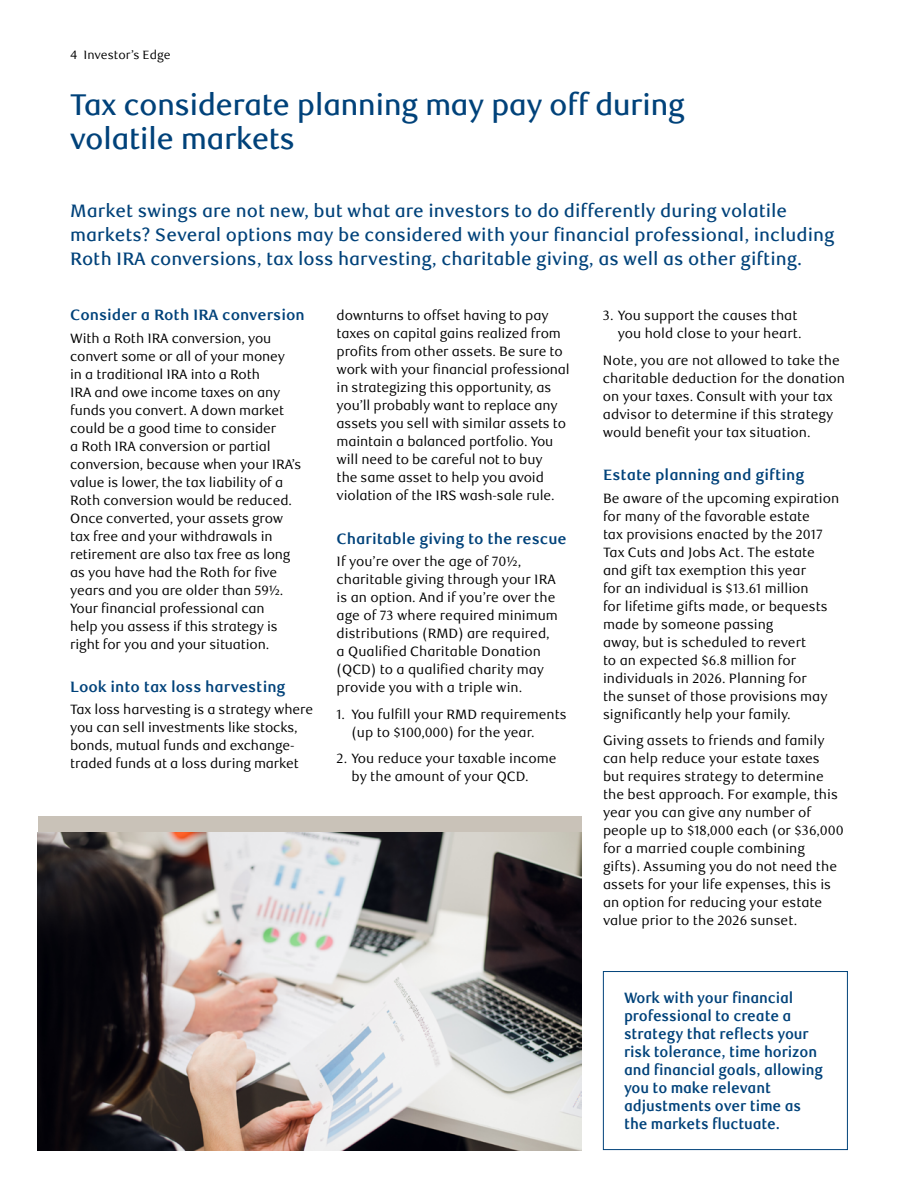
<style>
.page{position:relative;width:918px;height:1188px;background:#fff}
.page>*{position:absolute;margin:0;border:0;box-sizing:border-box;transform-origin:0 0}
.t1{font:500 30px/34.5px "RBC Display";color:#00427a}
.t2{font:500 18px/24px "RBC Text";color:#00427a}
.t3{font:700 15px/18px "RBC Text";letter-spacing:-.005em;color:#00427a;scale:.95 1}
.t4{font:700 15px "RBC Text";letter-spacing:-.005em;color:#00427a}
.t5{font:13.5px/18px "RBC Text";color:#000}
.t6{font:12px "RBC Text";color:#000}
</style>
<div class="page">
<div style="left:38px;top:816px;width:543px;height:334px;background:#c9c2b8"></div>
<img style="left:38px;top:832px;width:543px;height:318px">
<div style="left:603px;top:971px;width:245px;height:179px;border:1px solid #00427a"></div>
<p class="t6" style="left:70px;top:47px;width:102px">4 Investor’s Edge</p>
<h1 class="t1" style="left:70px;top:88px;width:616px">Tax considerate planning may pay off during volatile markets</h1>
<p class="t2" style="left:70px;top:199px;width:766px">Market swings are not new, but what are investors to do differently during volatile markets? Several options may be considered with your financial professional, including<br>Roth IRA conversions, tax loss harvesting, charitable giving, as well as other gifting.</p>
<p class="t4" style="left:70px;top:306px;width:236px">Consider a Roth IRA conversion</p>
<p class="t5" style="left:70px;top:329px;width:233px">With a Roth IRA conversion, you convert some or all of your money<br>in a traditional IRA into a Roth<br>IRA and owe income taxes on any funds you convert. A down market could be a good time to consider<br>a Roth IRA conversion or partial conversion, because when your IRA’s value is lower, the tax liability of a<br>Roth conversion would be reduced.<br>Once converted, your assets grow tax free and your withdrawals in retirement are also tax free as long as you have had the Roth for five years and you are older than 59½.<br>Your financial professional can<br>help you assess if this strategy is right for you and your situation.</p>
<p class="t4" style="left:70px;top:678px;width:217px">Look into tax loss harvesting</p>
<p class="t5" style="left:70px;top:701px;width:244px">Tax loss harvesting is a strategy where you can sell investments like stocks, bonds, mutual funds and exchange&shy;traded funds at a loss during market</p>
<p class="t5" style="left:337px;top:307px;width:235px">downturns to offset having to pay taxes on capital gains realized from profits from other assets. Be sure to work with your financial professional in strategizing this opportunity, as you’ll probably want to replace any assets you sell with similar assets to maintain a balanced portfolio. You will need to be careful not to buy<br>the same asset to help you avoid violation of the IRS wash-sale rule.</p>
<p class="t4" style="left:337px;top:530px;width:232px">Charitable giving to the rescue</p>
<p class="t5" style="left:337px;top:553px;width:223px">If you’re over the age of 70½, charitable giving through your IRA is an option. And if you’re over the age of 73 where required minimum distributions (RMD) are required, a Qualified Charitable Donation (QCD) to a qualified charity may provide you with a triple win.</p>
<p class="t5" style="left:351px;top:705px;width:217px;text-indent:-15px">1. You fulfill your RMD requirements (up to $100,000) for the year.</p>
<p class="t5" style="left:351px;top:750px;width:207px;text-indent:-15px">2. You reduce your taxable income by the amount of your QCD.</p>
<p class="t5" style="left:618px;top:307px;width:185px;text-indent:-15px">3. You support the causes that you hold close to your heart.</p>
<p class="t5" style="left:603px;top:352px;width:244px">Note, you are not allowed to take the charitable deduction for the donation on your taxes. Consult with your tax advisor to determine if this strategy would benefit your tax situation.</p>
<p class="t4" style="left:603px;top:466px;width:203px">Estate planning and gifting</p>
<p class="t5" style="left:603px;top:489px;width:238px">Be aware of the upcoming expiration for many of the favorable estate<br>tax provisions enacted by the 2017<br>Tax Cuts and Jobs Act. The estate and gift tax exemption this year<br>for an individual is $13.61 million<br>for lifetime gifts made, or bequests made by someone passing<br>away, but is scheduled to revert<br>to an expected $6.8 million for individuals in 2026. Planning for<br>the sunset of those provisions may significantly help your family.</p>
<p class="t5" style="left:603px;top:732px;width:242px">Giving assets to friends and family can help reduce your estate taxes but requires strategy to determine the best approach. For example, this year you can give any number of people up to $18,000 each (or $36,000 for a married couple combining gifts). Assuming you do not need the assets for your life expenses, this is an option for reducing your estate value prior to the 2026 sunset.</p>
<p class="t3" style="left:624px;top:989px;width:211px">Work with your financial professional to create a strategy that reflects your risk tolerance, time horizon and financial goals, allowing you to make relevant adjustments over time as the markets fluctuate.</p>
</div>
